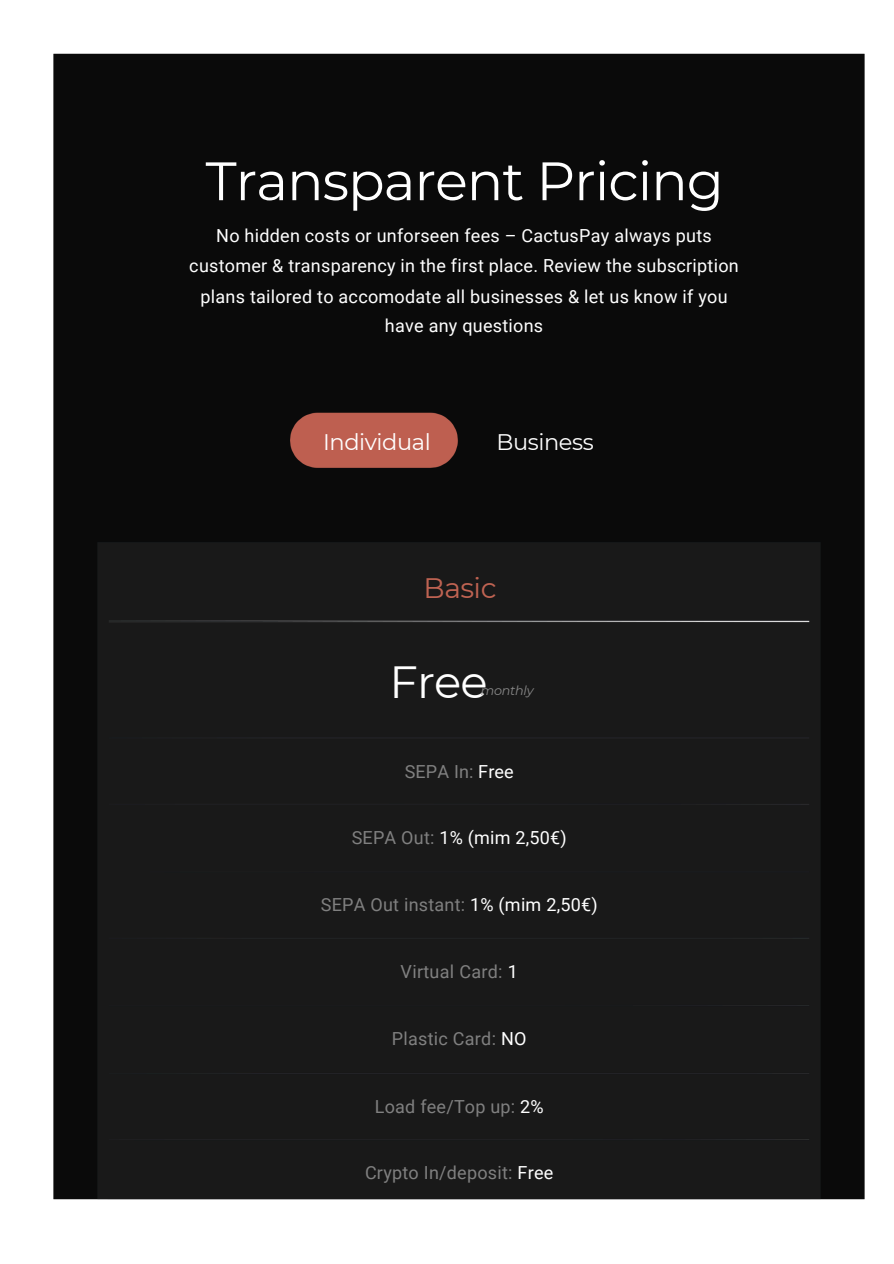
<style>
.page{position:relative;width:894px;height:1264px;background:#fff}
.page>*{position:absolute;margin:0;border:0;box-sizing:border-box;transform-origin:0 0}
.t1{font:54px "Montserrat";letter-spacing:-.02em;color:#fff}
.t2{font:45px "Montserrat";color:#fff}
.t3{font:28.2px "Montserrat";letter-spacing:-.02em;color:#bf6352}
.t4{font:22.5px "Montserrat";letter-spacing:-.02em;color:#fff}
.t5{font:18px/30px "Roboto";letter-spacing:.015em;color:#fff;text-align:center}
.t6{font:18px "Roboto";letter-spacing:.015em;color:#808080}
.t7{font:italic 12.75px "Montserrat";letter-spacing:-.02em;color:#888}
.s1{color:#fff}
.s2{color:#808080}
</style>
<div class="page">
<img style="left:53px;top:53px;width:812px;height:1147px">
<h4 class="t1" style="left:205px;top:148px;width:519px">Transparent Pricing</h4>
<h4 class="t5" style="left:189px;top:221px;width:551px">No hidden costs or unforseen fees – CactusPay always puts customer &amp; transparency in the first place. Review the subscription plans tailored to accomodate all businesses &amp; let us know if you have any questions</h4>
<h4 class="t4" style="left:323px;top:428px;width:109px">Individual</h4>
<h4 class="t4" style="left:496px;top:428px;width:98px">Business</h4>
<h4 class="t3" style="left:423px;top:571px;width:74px">Basic</h4>
<h4 class="t2" style="left:389px;top:654px;width:100px">Free</h4>
<h4 class="t7" style="left:480px;top:683px;width:54px">monthly</h4>
<h3 class="t6" style="left:404px;top:760px;width:110px">SEPA In: <span class="s1">Free</span></h3>
<h4 class="t5" style="left:351px;top:822px;width:216px"><span class="s2">SEPA Out:</span> 1% (mim 2,50€)</h4>
<h4 class="t6" style="left:321px;top:894px;width:278px">SEPA Out instant: <span class="s1">1% (mim 2,50€)</span></h4>
<h3 class="t6" style="left:400px;top:961px;width:119px">Virtual Card: <span class="s1">1</span></h3>
<h2 class="t6" style="left:392px;top:1028px;width:136px">Plastic Card: <span class="s1">NO</span></h2>
<h1 class="t6" style="left:375px;top:1096px;width:170px">Load fee/Top up: <span class="s1">2%</span></h1>
<p class="t6" style="left:365px;top:1162px;width:190px">Crypto In/deposit: <span class="s1">Free</span></p>
</div>
